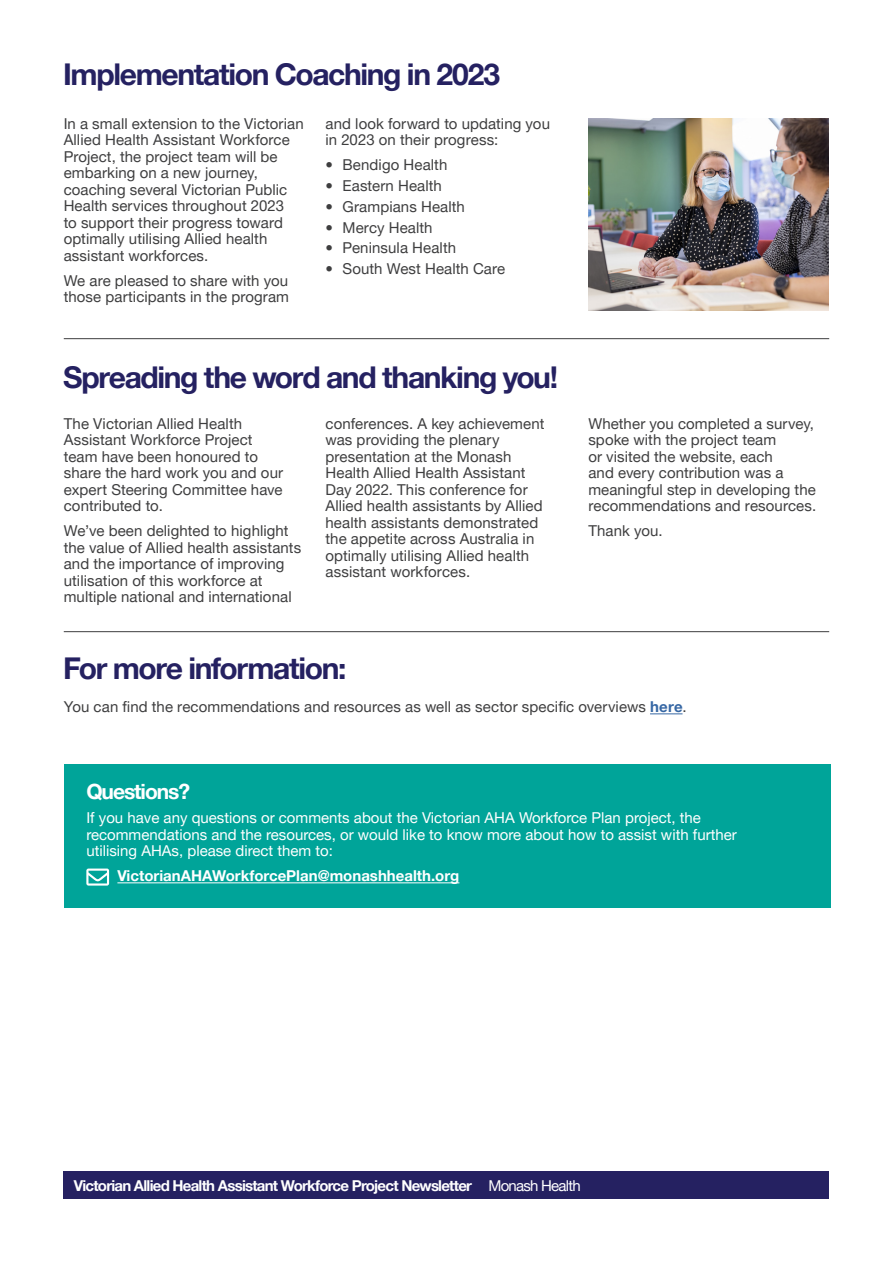
<style>
.page{position:relative;width:893px;height:1263px;background:#fff}
.page>*{position:absolute;margin:0;border:0;box-sizing:border-box;transform-origin:0 0}
.H1_AR_main_head{font:700 30px "Helvetica Neue LT Pro";letter-spacing:-.045em;color:#252161}
.H1_AR_main_head-2{font:700 21px "Helvetica Neue LT Pro";letter-spacing:-.05em;color:#fff}
.H1_AR_main_head-3{font:15px/16.5px "Helvetica Neue LT Pro";letter-spacing:.005em;color:#3e3e3f}
.H1_AR_main_head-4{font:15px/16.5px "Helvetica Neue LT Pro";color:#fff}
.H1_AR_main_head-5{font:700 15px "Helvetica Neue LT Pro";letter-spacing:-.05em;color:#fff}
.H1_AR_main_head-6{font:700 15px "Helvetica Neue LT Pro";color:#fff}
.s1{font-weight:700;color:#3667a4}
.s2{font-weight:400}
</style>
<div class="page">
<div style="left:64px;top:1171px;width:765px;height:28px;background:#252161"></div>
<hr style="left:64px;top:338px;width:765px;height:1px;background:#3e3e3f">
<hr style="left:64px;top:631px;width:765px;height:1px;background:#3e3e3f">
<hr style="left:650px;top:713px;width:32px;height:1px;background:#3667a4">
<div style="left:64px;top:764px;width:766px;height:144px;background:#00a499"></div>
<hr style="left:117px;top:882px;width:342px;height:1px;background:#fff">
<svg style="left:86px;top:868px;width:23px;height:17px"></svg>
<img style="left:588px;top:118px;width:240px;height:192px">
<h1 class="H1_AR_main_head" style="left:63px;top:56px;width:438px">Implementation Coaching in 2023</h1>
<h1 class="H1_AR_main_head-3" style="left:64px;top:115px;width:241px">In a small extension to the Victorian<br>Allied Health Assistant Workforce<br>Project, the project team will be embarking on a new journey, coaching several Victorian Public<br>Health services throughout 2023<br>to support their progress toward optimally utilising Allied health assistant workforces.</h1>
<h1 class="H1_AR_main_head-3" style="left:64px;top:272px;width:227px">We are pleased to share with you those participants in the program</h1>
<h1 class="H1_AR_main_head-3" style="left:325px;top:115px;width:226px">and look forward to updating you in 2023 on their progress:</h1>
<h1 class="H1_AR_main_head-3" style="left:325px;top:156px;width:123px">• Bendigo Health</h1>
<h1 class="H1_AR_main_head-3" style="left:325px;top:177px;width:118px">• Eastern Health</h1>
<h1 class="H1_AR_main_head-3" style="left:325px;top:198px;width:141px">• Grampians Health</h1>
<h1 class="H1_AR_main_head-3" style="left:325px;top:219px;width:109px">• Mercy Health</h1>
<h1 class="H1_AR_main_head-3" style="left:325px;top:239px;width:132px">• Peninsula Health</h1>
<h1 class="H1_AR_main_head-3" style="left:325px;top:260px;width:181px">• South West Health Care</h1>
<h1 class="H1_AR_main_head" style="left:63px;top:359px;width:496px">Spreading the word and thanking you!</h1>
<h1 class="H1_AR_main_head-3" style="left:64px;top:415px;width:221px">The Victorian Allied Health<br>Assistant Workforce Project team have been honoured to share the hard work you and our expert Steering Committee have contributed to.</h1>
<h1 class="H1_AR_main_head-3" style="left:64px;top:522px;width:239px">We’ve been delighted to highlight the value of Allied health assistants and the importance of improving utilisation of this workforce at multiple national and international</h1>
<h1 class="H1_AR_main_head-3" style="left:325px;top:415px;width:220px">conferences. A key achievement was providing the plenary presentation at the Monash<br>Health Allied Health Assistant<br>Day 2022. This conference for<br>Allied health assistants by Allied health assistants demonstrated the appetite across Australia in optimally utilising Allied health assistant workforces.</h1>
<h1 class="H1_AR_main_head" style="left:63px;top:650px;width:285px">For more information:</h1>
<h1 class="H1_AR_main_head-3" style="left:588px;top:415px;width:229px">Whether you completed a survey, spoke with the project team<br>or visited the website, each<br>and every contribution was a meaningful step in developing the recommendations and resources.</h1>
<h1 class="H1_AR_main_head-3" style="left:588px;top:522px;width:76px">Thank you.</h1>
<h1 class="H1_AR_main_head-3" style="left:64px;top:698px;width:624px">You can find the recommendations and resources as well as sector specific overviews <span class="s1">here</span>.</h1>
<h1 class="H1_AR_main_head-2" style="left:86px;top:779px;width:105px">Questions?</h1>
<h1 class="H1_AR_main_head-4" style="left:86px;top:809px;width:652px">If you have any questions or comments about the Victorian AHA Workforce Plan project, the recommendations and the resources, or would like to know more about how to assist with further utilising AHAs, please direct them to:</h1>
<h1 class="H1_AR_main_head-6" style="left:117px;top:867px;width:343px">VictorianAHAWorkforcePlan@monashhealth.org</h1>
<h1 class="H1_AR_main_head-5" style="left:74px;top:1176px;width:508px">Victorian Allied Health Assistant Workforce Project Newsletter <span class="s2">Monash Health</span></h1>
</div>
